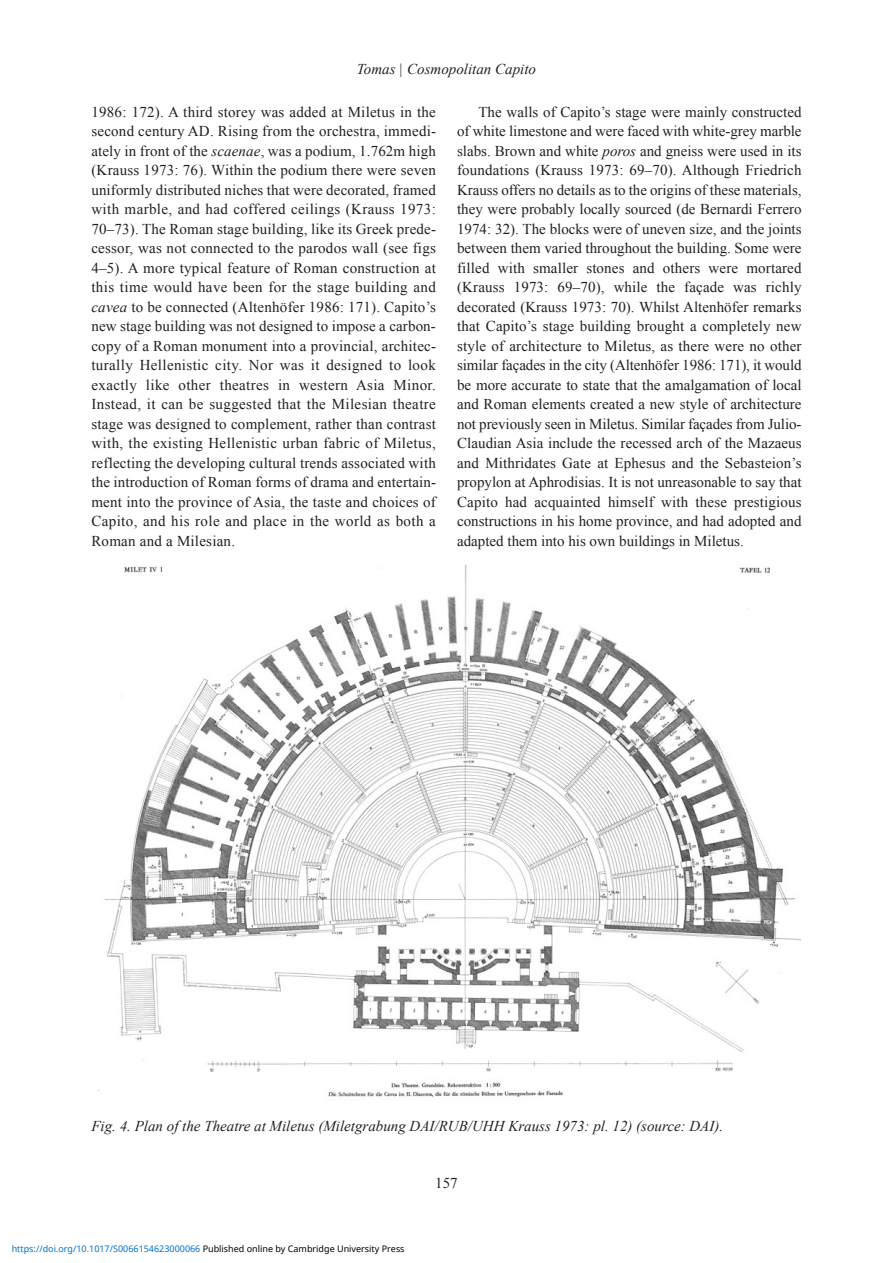
<style>
.page{position:relative;width:893px;height:1263px;background:#fff}
.page>*{position:absolute;margin:0;border:0;box-sizing:border-box;transform-origin:0 0}
.t1{font:15px/19.5px "Times New Roman";color:#231f20;text-align:justify}
.t2{font:italic 15px "Times New Roman";color:#231f20}
.t3{font:9px "Noto Sans";color:#0172cf}
.s1{font-style:italic}
.s2{color:#000}
</style>
<div class="page">
<img style="left:98px;top:565px;width:703px;height:533px">
<p class="t2" style="left:357px;top:61px;width:181px">Tomas | Cosmopolitan Capito</p>
<p class="t1" style="left:91px;top:102px;width:346px">1986: 172). A third storey was added at Miletus in the second century AD. Rising from the orchestra, immedi&shy;ately in front of the <span class="s1">scaenae</span>, was a podium, 1.762m high (Krauss 1973: 76). Within the podium there were seven uniformly distributed niches that were decorated, framed with marble, and had coffered ceilings (Krauss 1973:<br>70–73). The Roman stage building, like its Greek prede&shy;cessor, was not connected to the parodos wall (see figs 4–5). A more typical feature of Roman construction at this time would have been for the stage building and <span class="s1">cavea</span> to be connected (Altenhöfer 1986: 171). Capito’s new stage building was not designed to impose a carbon&shy;copy of a Roman monument into a provincial, architec&shy;turally Hellenistic city. Nor was it designed to look exactly like other theatres in western Asia Minor.<br>Instead, it can be suggested that the Milesian theatre stage was designed to complement, rather than contrast with, the existing Hellenistic urban fabric of Miletus, reflecting the developing cultural trends associated with the introduction of Roman forms of drama and entertain&shy;ment into the province of Asia, the taste and choices of Capito, and his role and place in the world as both a Roman and a Milesian.</p>
<p class="t1" style="left:457px;top:102px;width:346px;text-indent:21px">The walls of Capito’s stage were mainly constructed of white limestone and were faced with white-grey marble slabs. Brown and white <span class="s1">poros</span> and gneiss were used in its foundations (Krauss 1973: 69–70). Although Friedrich Krauss offers no details as to the origins of these materials, they were probably locally sourced (de Bernardi Ferrero 1974: 32). The blocks were of uneven size, and the joints between them varied throughout the building. Some were filled with smaller stones and others were mortared (Krauss 1973: 69–70), while the façade was richly decorated (Krauss 1973: 70). Whilst Altenhöfer remarks that Capito’s stage building brought a completely new style of architecture to Miletus, as there were no other similar façades in the city (Altenhöfer 1986: 171), it would be more accurate to state that the amalgamation of local and Roman elements created a new style of architecture not previously seen in Miletus. Similar façades from Julio-Claudian Asia include the recessed arch of the Mazaeus and Mithridates Gate at Ephesus and the Sebasteion’s propylon at Aphrodisias. It is not unreasonable to say that Capito had acquainted himself with these prestigious constructions in his home province, and had adopted and adapted them into his own buildings in Miletus.</p>
<p class="t2" style="left:91px;top:1117px;width:633px">Fig. 4. Plan of the Theatre at Miletus (Miletgrabung DAI/RUB/UHH Krauss 1973: pl. 12) (source: DAI).</p>
<p class="t3" style="left:12px;top:1243px;width:394px">https://doi.org/10.1017/S0066154623000066 <span class="s2">Published online by Cambridge University Press</span></p>
<p class="t1" style="left:435px;top:1173px;width:24px">157</p>
</div>
